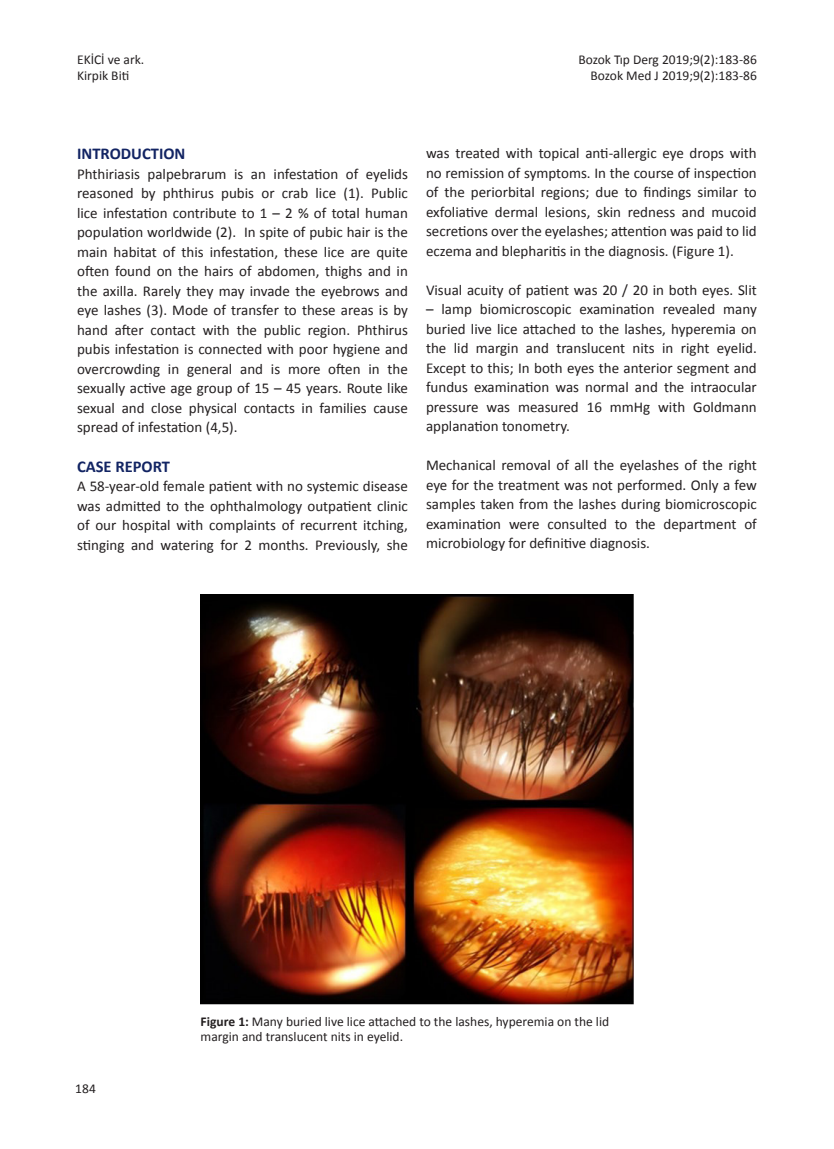
<style>
.page{position:relative;width:834px;height:1149px;background:#fff}
.page>*{position:absolute;margin:0;border:0;box-sizing:border-box;transform-origin:0 0}
.BAŞLIK{font:700 16.5px "Calibri";color:#122463}
.t1{font:15px/19.5px "Calibri";color:#231f20;text-align:justify}
.TABLO{font:13.5px/15px "Calibri";color:#231f20}
.s1{font-weight:700}
</style>
<div class="page">
<img style="left:201px;top:594px;width:432px;height:409px">
<p class="TABLO" style="left:77px;top:52px;width:69px">EKİCİ ve ark.</p>
<p class="TABLO" style="left:77px;top:68px;width:54px">Kirpik Biti</p>
<p class="TABLO" style="left:578px;top:52px;width:180px">Bozok Tıp Derg 2019;9(2):183-86</p>
<p class="TABLO" style="left:590px;top:68px;width:168px">Bozok Med J 2019;9(2):183-86</p>
<p class="BAŞLIK" style="left:77px;top:143px;width:110px">INTRODUCTION</p>
<p class="t1" style="left:77px;top:163px;width:332px">Phthiriasis palpebrarum is an infestation of eyelids reasoned by phthirus pubis or crab lice (1). Public lice infestation contribute to 1 – 2 % of total human population worldwide (2). In spite of pubic hair is the main habitat of this infestation, these lice are quite often found on the hairs of abdomen, thighs and in the axilla. Rarely they may invade the eyebrows and eye lashes (3). Mode of transfer to these areas is by hand after contact with the public region. Phthirus pubis infestation is connected with poor hygiene and overcrowding in general and is more often in the sexually active age group of 15 – 45 years. Route like sexual and close physical contacts in families cause spread of infestation (4,5).</p>
<p class="BAŞLIK" style="left:77px;top:456px;width:94px">CASE REPORT</p>
<p class="t1" style="left:77px;top:475px;width:332px">A 58-year-old female patient with no systemic disease was admitted to the ophthalmology outpatient clinic of our hospital with complaints of recurrent itching, stinging and watering for 2 months. Previously, she</p>
<p class="t1" style="left:426px;top:143px;width:332px">was treated with topical anti-allergic eye drops with no remission of symptoms. In the course of inspection of the periorbital regions; due to findings similar to exfoliative dermal lesions, skin redness and mucoid secretions over the eyelashes; attention was paid to lid eczema and blepharitis in the diagnosis. (Figure 1).</p>
<p class="t1" style="left:426px;top:279px;width:332px">Visual acuity of patient was 20 / 20 in both eyes. Slit</p>
<p class="t1" style="left:426px;top:299px;width:332px">– lamp biomicroscopic examination revealed many buried live lice attached to the lashes, hyperemia on the lid margin and translucent nits in right eyelid.<br>Except to this; In both eyes the anterior segment and fundus examination was normal and the intraocular pressure was measured 16 mmHg with Goldmann applanation tonometry.</p>
<p class="t1" style="left:426px;top:455px;width:332px">Mechanical removal of all the eyelashes of the right eye for the treatment was not performed. Only a few samples taken from the lashes during biomicroscopic examination were consulted to the department of microbiology for definitive diagnosis.</p>
<p class="TABLO" style="left:75px;top:1079px;width:22px">184</p>
<p class="TABLO" style="left:201px;top:1013px;width:410px"><span class="s1">Figure 1:</span> Many buried live lice attached to the lashes, hyperemia on the lid margin and translucent nits in eyelid.</p>
</div>
